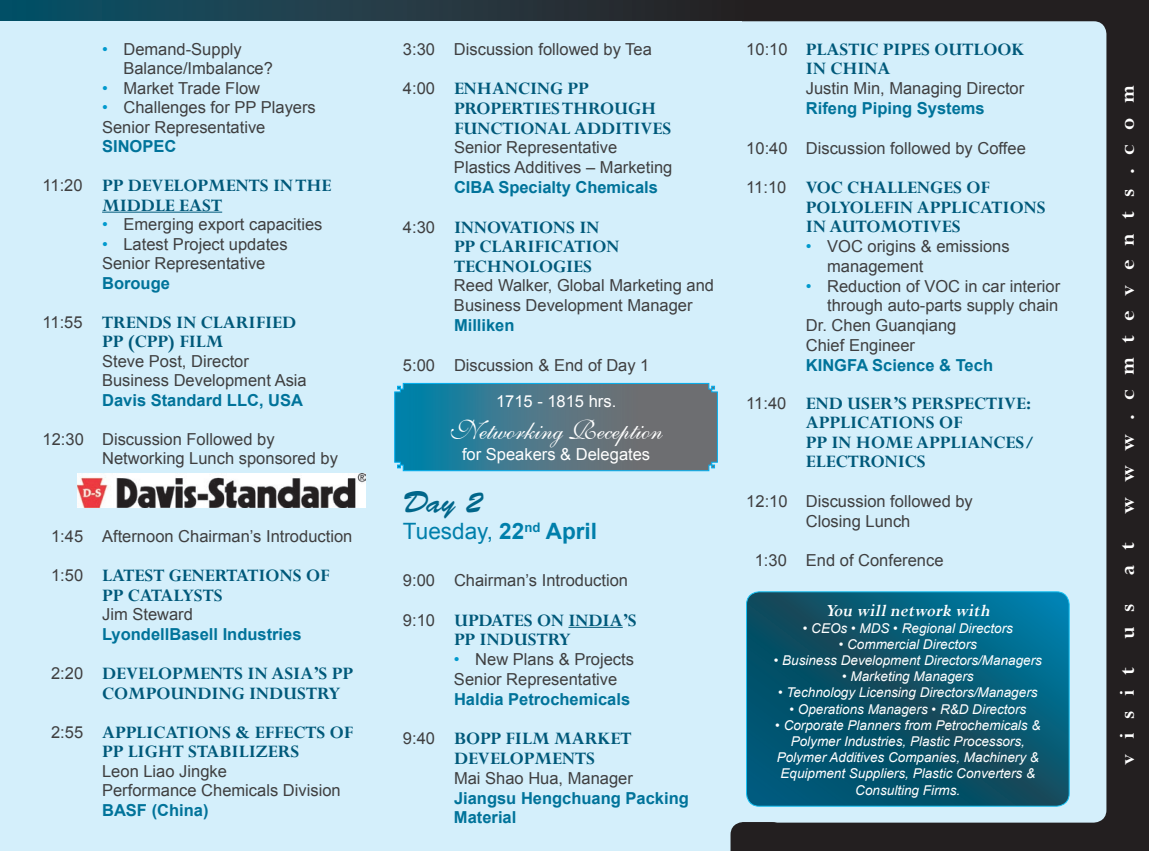
<style>
.page{position:relative;width:1149px;height:851px;background:#fff}
.page>*{position:absolute;margin:0;border:0;box-sizing:border-box;transform-origin:0 0}
.t1{font:30px "Brush Script Std";color:#00668a}
.t2{font:27px "Shelley Volante BT";color:#fff}
.t3{font:700 22.5px "Perpetua";color:#fff}
.t4{font:22.5px "Arial";color:#007fab}
.t5{font:700 19.5px/19.5px "Perpetua";color:#00597a}
.t6{font:italic 700 19.5px "Perpetua";color:#fff}
.t7{font:16.5px/19.5px "Arial";color:#3f3f40}
.t8{font:700 16.5px/19.8px "Arial";color:#00739a}
.t9{font:16.5px "Arial";color:#fff}
.t10{font:italic 13.5px/16.2px "Arial";color:#fff;text-align:center}
.s1{color:#0099cd}
.s2{font-family:"Arial";font-weight:400;font-size:16.5px;color:#3f3f40}
.s3{font-weight:700}
</style>
<div class="page">
<div style="left:726px;top:0;width:422px;height:850px;background:#231f20"></div>
<div style="left:0;top:0;width:743px;height:850px;background:linear-gradient(to right,#0d5369,#2f2324)"></div>
<div style="left:0;top:21px;width:741px;height:829px;background:#d4effb"></div>
<div style="left:709px;top:21px;width:397px;height:801px;background:#d4effb"></div>
<svg style="left:730px;top:821px;width:54px;height:29px"></svg>
<hr style="left:102px;top:212px;width:120px;height:1px;background:#00597a">
<svg style="left:394px;top:382px;width:324px;height:89px;background:#497a8b"></svg>
<hr style="left:568px;top:626px;width:54px;height:1px;background:#00597a">
<svg style="left:745px;top:591px;width:324px;height:215px;background:#085973"></svg>
<img style="left:77px;top:473px;width:289px;height:34px">
<p class="t7" style="left:123px;top:39px;width:151px;text-indent:-21px"><span class="s1">•</span> Demand-Supply<br>Balance/Imbalance?</p>
<p class="t7" style="left:102px;top:78px;width:159px"><span class="s1">•</span> Market Trade Flow</p>
<p class="t7" style="left:102px;top:98px;width:215px"><span class="s1">•</span> Challenges for PP Players<br>Senior Representative</p>
<p class="t8" style="left:102px;top:137px;width:76px">SINOPEC</p>
<p class="t5" style="left:102px;top:175px;width:231px;text-indent:-60px"><span class="s2">11:20</span> PP DEVELOPMENTS IN THE<br>MIDDLE EAST</p>
<p class="t7" style="left:102px;top:215px;width:222px"><span class="s1">•</span> Emerging export capacities</p>
<p class="t7" style="left:102px;top:234px;width:187px"><span class="s1">•</span> Latest Project updates<br>Senior Representative</p>
<p class="t8" style="left:102px;top:273px;width:69px">Borouge</p>
<p class="t5" style="left:102px;top:312px;width:195px;text-indent:-60px"><span class="s2">11:55</span> TRENDS IN CLARIFIED<br>PP (CPP) FILM</p>
<p class="t7" style="left:102px;top:351px;width:206px">Steve Post, Director<br>Business Development Asia</p>
<p class="t8" style="left:102px;top:390px;width:202px">Davis Standard LLC, USA</p>
<p class="t7" style="left:102px;top:429px;width:237px;text-indent:-60px">12:30 Discussion Followed by<br>Networking Lunch sponsored by</p>
<p class="t7" style="left:51px;top:527px;width:303px">1:45 Afternoon Chairman’s Introduction</p>
<p class="t5" style="left:102px;top:565px;width:229px;text-indent:-51px"><span class="s2">1:50</span> LATEST GENERTATIONS OF<br>PP CATALYSTS</p>
<p class="t7" style="left:102px;top:605px;width:92px">Jim Steward</p>
<p class="t8" style="left:102px;top:624px;width:201px">LyondellBasell Industries</p>
<p class="t5" style="left:102px;top:663px;width:252px;text-indent:-51px"><span class="s2">2:20</span> DEVELOPMENTS IN ASIA’S PP<br>COMPOUNDING INDUSTRY</p>
<p class="t5" style="left:51px;top:721px;width:303px;text-align:center"><span class="s2">2:55</span> APPLICATIONS &amp; EFFECTS OF<br>PP LIGHT STABILIZERS</p>
<p class="t7" style="left:102px;top:761px;width:240px">Leon Liao Jingke<br>Performance Chemicals Division</p>
<p class="t8" style="left:102px;top:800px;width:108px">BASF (China)</p>
<p class="t7" style="left:403px;top:39px;width:250px">3:30 Discussion followed by Tea</p>
<p class="t5" style="left:454px;top:78px;width:219px;text-indent:-51px"><span class="s2">4:00</span> ENHANCING PP<br>PROPERTIES THROUGH<br>FUNCTIONAL ADDITIVES</p>
<p class="t7" style="left:454px;top:138px;width:220px">Senior Representative<br>Plastics Additives – Marketing</p>
<p class="t8" style="left:454px;top:178px;width:205px">CIBA Specialty Chemicals</p>
<p class="t5" style="left:454px;top:217px;width:167px;text-indent:-51px"><span class="s2">4:30</span> INNOVATIONS IN<br>PP CLARIFICATION<br>TECHNOLOGIES</p>
<p class="t7" style="left:454px;top:276px;width:261px">Reed Walker, Global Marketing and<br>Business Development Manager</p>
<p class="t8" style="left:454px;top:316px;width:62px">Milliken</p>
<p class="t7" style="left:403px;top:355px;width:248px">5:00 Discussion &amp; End of Day 1</p>
<p class="t9" style="left:496px;top:390px;width:122px">1715 - 1815 hrs.</p>
<h2 class="t2" style="left:449px;top:413px;width:215px">Networking Reception</h2>
<p class="t9" style="left:462px;top:443px;width:190px">for Speakers &amp; Delegates</p>
<h1 class="t1" style="left:403px;top:486px;width:81px">Day 2</h1>
<h3 class="t4" style="left:403px;top:516px;width:196px">Tuesday, <span class="s3">22</span><sup>nd</sup> <span class="s3">April</span></h3>
<p class="t7" style="left:403px;top:570px;width:226px">9:00 Chairman’s Introduction</p>
<p class="t5" style="left:454px;top:610px;width:184px;text-indent:-51px"><span class="s2">9:10</span> UPDATES ON INDIA’S<br>PP INDUSTRY</p>
<p class="t7" style="left:454px;top:649px;width:181px"><span class="s1">•</span> New Plans &amp; Projects<br>Senior Representative</p>
<p class="t8" style="left:454px;top:689px;width:178px">Haldia Petrochemicals</p>
<p class="t5" style="left:454px;top:728px;width:179px;text-indent:-51px"><span class="s2">9:40</span> BOPP FILM MARKET<br>DEVELOPMENTS</p>
<p class="t7" style="left:454px;top:768px;width:180px">Mai Shao Hua, Manager</p>
<p class="t8" style="left:454px;top:788px;width:236px">Jiangsu Hengchuang Packing<br>Material</p>
<p class="t5" style="left:805px;top:39px;width:220px;text-indent:-60px"><span class="s2">10:10</span> PLASTIC PIPES OUTLOOK<br>IN CHINA</p>
<p class="t7" style="left:805px;top:79px;width:220px">Justin Min, Managing Director</p>
<p class="t8" style="left:805px;top:99px;width:180px">Rifeng Piping Systems</p>
<p class="t7" style="left:746px;top:138px;width:281px">10:40 Discussion followed by Coffee</p>
<p class="t5" style="left:805px;top:177px;width:241px;text-indent:-60px"><span class="s2">11:10</span> VOC CHALLENGES OF<br>POLYOLEFIN APPLICATIONS<br>IN AUTOMOTIVES</p>
<p class="t7" style="left:826px;top:236px;width:184px;text-indent:-21px"><span class="s1">•</span> VOC origins &amp; emissions management</p>
<p class="t7" style="left:805px;top:276px;width:256px"><span class="s1">•</span> Reduction of VOC in car interior</p>
<p class="t7" style="left:826px;top:296px;width:233px">through auto-parts supply chain</p>
<p class="t7" style="left:805px;top:316px;width:152px">Dr. Chen Guanqiang</p>
<p class="t7" style="left:805px;top:335px;width:111px">Chief Engineer</p>
<p class="t8" style="left:805px;top:356px;width:189px">KINGFA Science &amp; Tech</p>
<p class="t5" style="left:805px;top:393px;width:230px;text-indent:-60px"><span class="s2">11:40</span> END USER’S PERSPECTIVE:<br>APPLICATIONS OF<br>PP IN HOME APPLIANCES/<br>ELECTRONICS</p>
<p class="t7" style="left:746px;top:491px;width:228px;text-align:center">12:10 Discussion followed by<br>Closing Lunch</p>
<p class="t7" style="left:754px;top:551px;width:190px">1:30 End of Conference</p>
<p class="t6" style="left:825px;top:598px;width:166px">You will network with</p>
<p class="t10" style="left:802px;top:619px;width:211px">• CEOs • MDS • Regional Directors</p>
<p class="t10" style="left:838px;top:636px;width:140px">• Commercial Directors</p>
<p class="t10" style="left:773px;top:652px;width:270px">• Business Development Directors/Managers</p>
<p class="t10" style="left:841px;top:668px;width:133px">• Marketing Managers</p>
<p class="t10" style="left:777px;top:684px;width:261px">• Technology Licensing Directors/Managers</p>
<p class="t10" style="left:789px;top:700px;width:238px">• Operations Managers • R&amp;D Directors</p>
<p class="t10" style="left:775px;top:717px;width:267px">• Corporate Planners from Petrochemicals &amp; Polymer Industries, Plastic Processors, Polymer Additives Companies, Machinery &amp; Equipment Suppliers, Plastic Converters &amp; Consulting Firms.</p>
<h3 class="t3" style="left:1112px;top:513px;width:430px;rotate:-90deg">w w w . c m t e v e n t s . c o m</h3>
<h3 class="t3" style="left:1112px;top:574px;width:34px;rotate:-90deg">a t</h3>
<h3 class="t3" style="left:1112px;top:638px;width:37px;rotate:-90deg">u s</h3>
<h3 class="t3" style="left:1112px;top:764px;width:99px;rotate:-90deg">v i s i t</h3>
</div>
